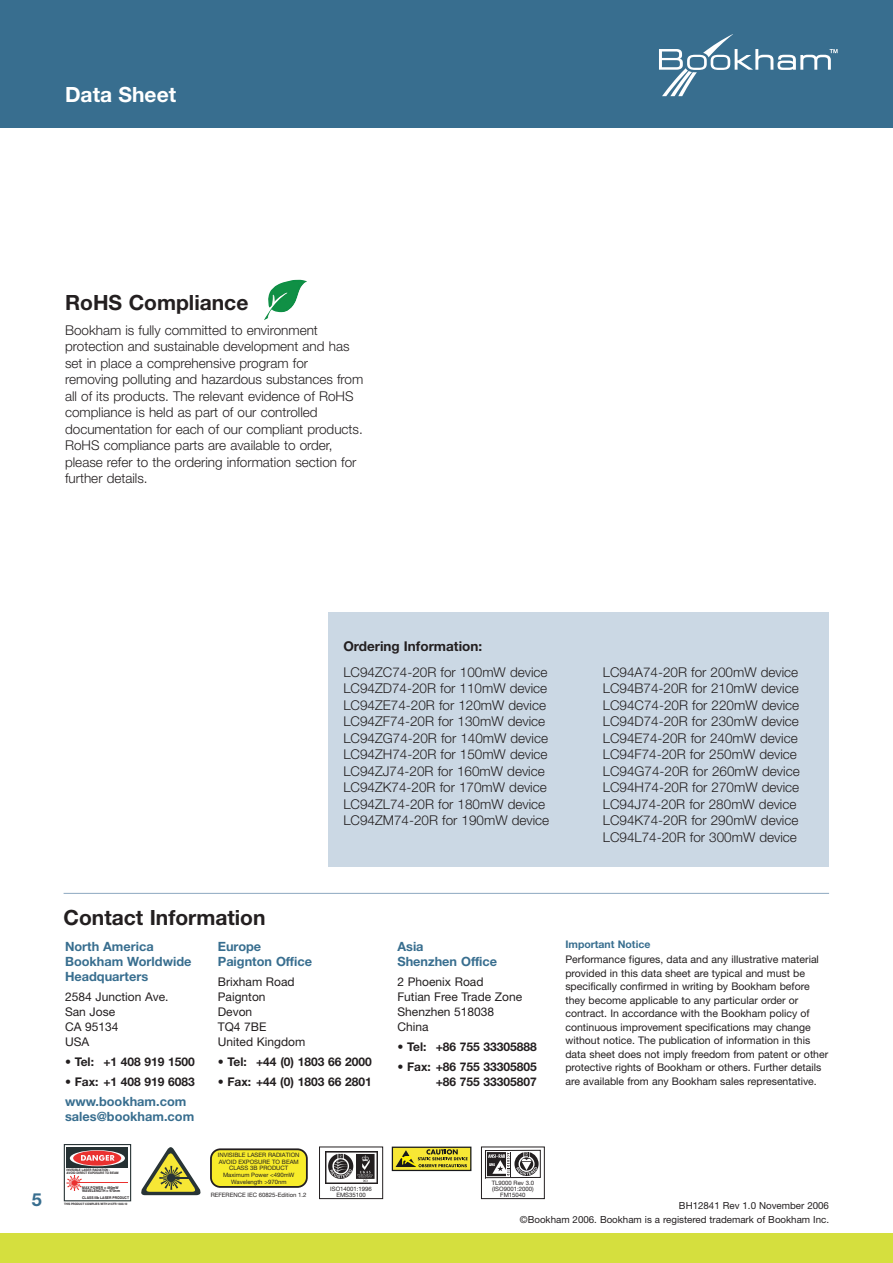
<style>
.page{position:relative;width:893px;height:1263px;background:#fff}
.page>*{position:absolute;margin:0;border:0;box-sizing:border-box;transform-origin:0 0}
.t1{font:700 21px "Helvetica Neue";color:#231f20}
.t2{font:700 21px "Helvetica Neue";color:#fff}
.t3{font:700 18px "Helvetica Neue";color:#386e8f}
.t4{font:300 13.5px/16.5px "Helvetica Neue";color:#231f20}
.t5{font:700 13.5px "Helvetica Neue";color:#231f20}
.t6{font:700 12.75px/15px "Helvetica Neue";color:#386e8f}
.t7{font:700 12px/15px "Helvetica Neue";color:#231f20;text-align:right}
.t8{font:12px/15px "Helvetica Neue";color:#231f20}
.t9{font:10.5px/13.5px "Helvetica Neue";color:#231f20}
.t10{font:700 10.5px "Helvetica Neue";color:#386e8f}
.t11{font:9.75px/14.1px "Helvetica Neue";color:#231f20;text-align:right}
.t12{font:6px/6.8px "Helvetica Neue";color:#231f20;text-align:center}
.t13{font:700 3.75px/3.4px "Helvetica";color:#231f20;scale:.9 1}
.t14{font:700 3.3px/3.4px "Helvetica";color:#231f20;scale:.9 1}
.t15{font:700 3px "Helvetica";color:#231f20;scale:.9 1}
</style>
<div class="page">
<div style="left:0;top:0;width:893px;height:128px;background:#386e8f"></div>
<svg style="left:659px;top:34px;width:178px;height:62px"></svg>
<div style="left:0;top:1233px;width:893px;height:30px;background:#d5df3e"></div>
<hr style="left:64px;top:893px;width:765px;height:1px;background:#8da9c1">
<img style="left:264px;top:279px;width:43px;height:41px">
<svg style="left:485px;top:1152px;width:54px;height:27px"></svg>
<div style="left:485px;top:1150px;width:56px;height:28px;border:1px solid #231f20"></div>
<div style="left:481px;top:1147px;width:64px;height:52px;border:1px solid #231f20"></div>
<img style="left:325px;top:1152px;width:52px;height:32px">
<div style="left:319px;top:1147px;width:64px;height:52px;border:1px solid #231f20"></div>
<svg style="left:394px;top:1149px;width:75px;height:20px"></svg>
<div style="left:392px;top:1147px;width:79px;height:24px;border:1px solid #17191b"></div>
<svg style="left:395px;top:1149px;width:72px;height:18px"></svg>
<div style="left:328px;top:612px;width:501px;height:255px;background:#cbd8e4"></div>
<svg style="left:141px;top:1147px;width:60px;height:48px"></svg>
<svg style="left:210px;top:1148px;width:98px;height:40px;background:#dfd531"></svg>
<div style="left:64px;top:1144px;width:67px;height:57px;border:1px solid #283436"></div>
<div style="left:67px;top:1148px;width:61px;height:20px;background:#253133"></div>
<svg style="left:70px;top:1150px;width:55px;height:16px"></svg>
<div style="left:73px;top:1151px;width:48px;height:15px;background:#ea312f;border-radius:50%"></div>
<svg style="left:67px;top:1175px;width:15px;height:16px"></svg>
<hr style="left:77px;top:1183px;width:51px;height:1px;background:#ea312f">
<svg style="left:81px;top:1155px;width:34px;height:6px"></svg>
<h1 class="t2" style="left:65px;top:87px;width:113px">Data Sheet</h1>
<h1 class="t1" style="left:65px;top:295px;width:185px">RoHS Compliance</h1>
<p class="t4" style="left:65px;top:323px;width:300px">Bookham is fully committed to environment protection and sustainable development and has set in place a comprehensive program for removing polluting and hazardous substances from all of its products. The relevant evidence of RoHS compliance is held as part of our controlled documentation for each of our compliant products.<br>RoHS compliance parts are available to order, please refer to the ordering information section for further details.</p>
<p class="t5" style="left:343px;top:641px;width:140px">Ordering Information:</p>
<p class="t4" style="left:343px;top:665px;width:206px">LC94ZC74-20R for 100mW device</p>
<p class="t4" style="left:603px;top:665px;width:197px">LC94A74-20R for 200mW device</p>
<p class="t4" style="left:343px;top:681px;width:205px">LC94ZD74-20R for 110mW device</p>
<p class="t4" style="left:603px;top:681px;width:197px">LC94B74-20R for 210mW device</p>
<p class="t4" style="left:343px;top:698px;width:204px">LC94ZE74-20R for 120mW device</p>
<p class="t4" style="left:603px;top:698px;width:198px">LC94C74-20R for 220mW device</p>
<p class="t4" style="left:343px;top:714px;width:203px">LC94ZF74-20R for 130mW device</p>
<p class="t4" style="left:603px;top:714px;width:198px">LC94D74-20R for 230mW device</p>
<p class="t4" style="left:343px;top:731px;width:206px">LC94ZG74-20R for 140mW device</p>
<p class="t4" style="left:603px;top:731px;width:196px">LC94E74-20R for 240mW device</p>
<p class="t4" style="left:343px;top:747px;width:206px">LC94ZH74-20R for 150mW device</p>
<p class="t4" style="left:603px;top:747px;width:196px">LC94F74-20R for 250mW device</p>
<p class="t4" style="left:343px;top:764px;width:203px">LC94ZJ74-20R for 160mW device</p>
<p class="t4" style="left:603px;top:764px;width:198px">LC94G74-20R for 260mW device</p>
<p class="t4" style="left:343px;top:780px;width:205px">LC94ZK74-20R for 170mW device</p>
<p class="t4" style="left:603px;top:780px;width:198px">LC94H74-20R for 270mW device</p>
<p class="t4" style="left:343px;top:797px;width:203px">LC94ZL74-20R for 180mW device</p>
<p class="t4" style="left:603px;top:797px;width:195px">LC94J74-20R for 280mW device</p>
<p class="t4" style="left:343px;top:813px;width:207px">LC94ZM74-20R for 190mW device</p>
<p class="t4" style="left:603px;top:813px;width:197px">LC94K74-20R for 290mW device<br>LC94L74-20R for 300mW device</p>
<h2 class="t3" style="left:32px;top:1193px;width:12px">5</h2>
<h1 class="t1" style="left:64px;top:910px;width:203px">Contact Information</h1>
<p class="t6" style="left:65px;top:940px;width:128px">North America<br>Bookham Worldwide<br>Headquarters</p>
<p class="t8" style="left:65px;top:990px;width:105px">2584 Junction Ave.<br>San Jose<br>CA 95134<br>USA</p>
<p class="t7" style="left:65px;top:1055px;width:131px">• Tel: +1 408 919 1500</p>
<p class="t7" style="left:65px;top:1075px;width:131px">• Fax: +1 408 919 6083</p>
<p class="t6" style="left:65px;top:1095px;width:131px">www.bookham.com sales@bookham.com</p>
<p class="t14" style="left:67px;top:1168px;width:59px">INVISIBLE LASER RADIATION -<br>AVOID DIRECT EXPOSURE TO BEAM</p>
<p class="t13" style="left:82px;top:1186px;width:43px">MAX POWER &lt; 490mW<br>WAVELENGTH &gt; 970nm</p>
<p class="t13" style="left:82px;top:1196px;width:53px">CLASS IIIb LASER PRODUCT</p>
<p class="t15" style="left:64px;top:1203px;width:72px">THIS PRODUCT COMPLIES WITH 21CFR 1040.10</p>
<p class="t6" style="left:218px;top:940px;width:96px">Europe<br>Paignton Office</p>
<p class="t8" style="left:218px;top:975px;width:89px">Brixham Road<br>Paignton<br>Devon<br>TQ4 7BE<br>United Kingdom</p>
<p class="t7" style="left:218px;top:1055px;width:155px">• Tel: +44 (0) 1803 66 2000</p>
<p class="t7" style="left:218px;top:1075px;width:155px">• Fax: +44 (0) 1803 66 2801</p>
<p class="t12" style="left:218px;top:1152px;width:83px">INVISIBLE LASER RADIATION<br>AVOID EXPOSURE TO BEAM<br>CLASS 3B PRODUCT<br>Maximum Power &lt;490mW<br>Wavelength &gt;970nm</p>
<p class="t12" style="left:211px;top:1192px;width:97px">REFERENCE IEC 60825-Edition 1.2</p>
<p class="t12" style="left:330px;top:1186px;width:43px;line-height:6px">ISO14001:1996<br>EMS35100</p>
<p class="t6" style="left:397px;top:940px;width:101px">Asia<br>Shenzhen Office</p>
<p class="t8" style="left:397px;top:975px;width:126px">2 Phoenix Road<br>Futian Free Trade Zone<br>Shenzhen 518038<br>China</p>
<p class="t7" style="left:397px;top:1040px;width:141px">• Tel: +86 755 33305888</p>
<p class="t7" style="left:397px;top:1060px;width:141px">• Fax: +86 755 33305805 +86 755 33305807</p>
<p class="t10" style="left:565px;top:940px;width:87px">Important Notice</p>
<p class="t9" style="left:565px;top:954px;width:264px">Performance figures, data and any illustrative material provided in this data sheet are typical and must be specifically confirmed in writing by Bookham before they become applicable to any particular order or contract. In accordance with the Bookham policy of continuous improvement specifications may change without notice. The publication of information in this data sheet does not imply freedom from patent or other protective rights of Bookham or others. Further details are available from any Bookham sales representative.</p>
<p class="t12" style="left:492px;top:1180px;width:44px;line-height:6px">TL9000 Rev 3.0 (ISO9001:2000)<br>FM15040</p>
<p class="t11" style="left:520px;top:1199px;width:311px">BH12841 Rev 1.0 November 2006<br>©Bookham 2006. Bookham is a registered trademark of Bookham Inc.</p>
</div>
